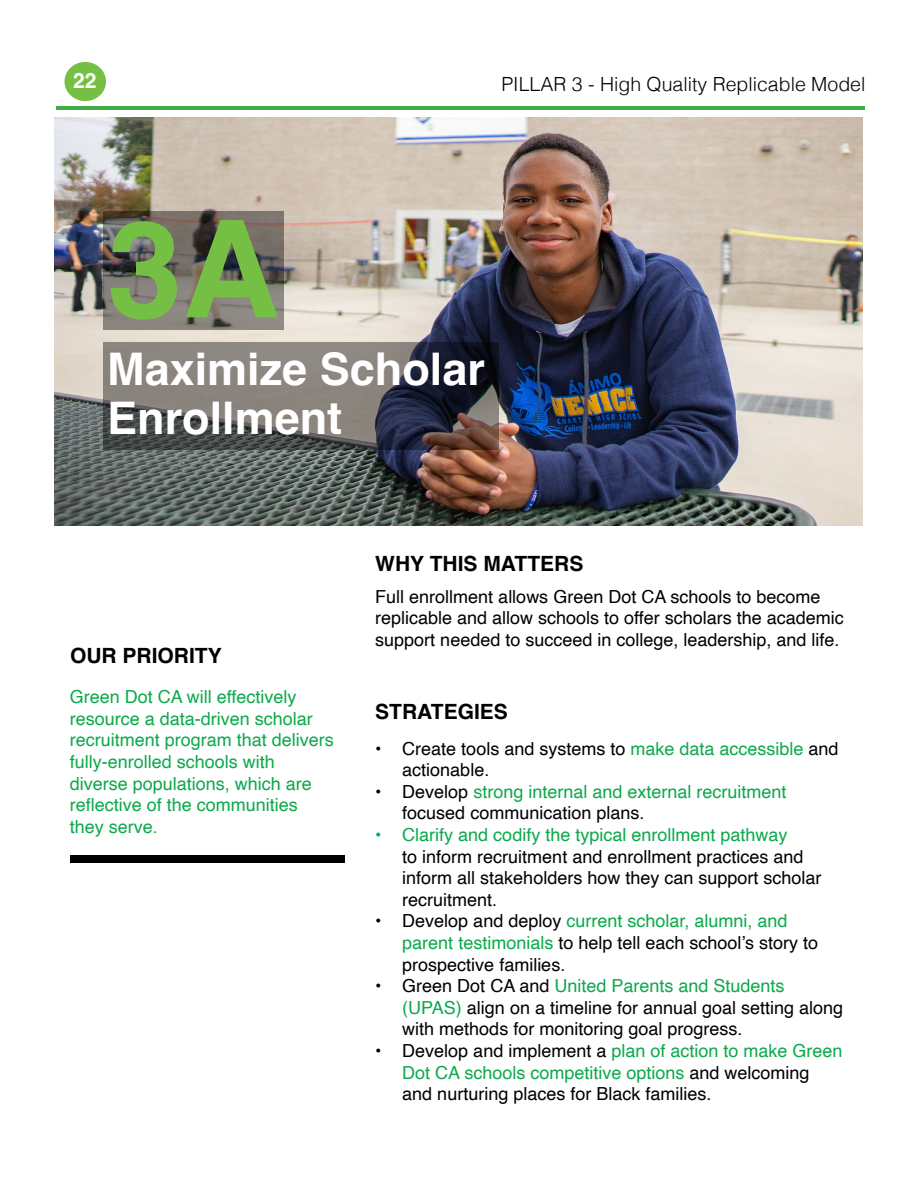
<style>
.page{position:relative;width:918px;height:1188px;background:#fff}
.page>*{position:absolute;margin:0;border:0;box-sizing:border-box;transform-origin:0 0}
.t1{font:700 135px "Helvetica";color:#75c044}
.t2{font:700 45px/49.5px "Helvetica";color:#fff}
.t3{font:700 21px "Helvetica";color:#000}
.t4{font:700 21px "Helvetica";color:#fff}
.t5{font:300 19.5px "Helvetica";color:#000}
.t6{font:18px/21.6px "Helvetica";color:#000}
.t7{font:18px/21.6px "Helvetica";color:#0ca94b}
.s1{color:#0ca94b}
.s2{color:#000}
</style>
<div class="page">
<hr style="left:56px;top:106px;width:809px;height:4px;background:#41ad49">
<img style="left:54px;top:118px;width:808px;height:408px">
<div style="left:70px;top:856px;width:274px;height:7px;background:#000"></div>
<div style="left:65px;top:62px;width:41px;height:39px;background:#75c044;border-radius:50%"></div>
<svg style="left:103px;top:342px;width:396px;height:108px;background:#646161"></svg>
<svg style="left:103px;top:212px;width:181px;height:118px;background:#6f6964"></svg>
<p class="t4" style="left:73px;top:68px;width:25px">22</p>
<p class="t5" style="left:501px;top:68px;width:366px">PILLAR 3 - High Quality Replicable Model</p>
<h1 class="t1" style="left:107px;top:187px;width:174px">3A</h1>
<h2 class="t2" style="left:107px;top:349px;width:379px">Maximize Scholar<br>Enrollment</h2>
<p class="t3" style="left:375px;top:551px;width:210px">WHY THIS MATTERS</p>
<p class="t3" style="left:70px;top:643px;width:153px">OUR PRIORITY</p>
<p class="t7" style="left:70px;top:687px;width:266px">Green Dot CA will effectively resource a data-driven scholar recruitment program that delivers fully-enrolled schools with diverse populations, which are reflective of the communities they serve.</p>
<p class="t6" style="left:375px;top:586px;width:470px">Full enrollment allows Green Dot CA schools to become replicable and allow schools to offer scholars the academic support needed to succeed in college, leadership, and life.</p>
<p class="t3" style="left:375px;top:699px;width:134px">STRATEGIES</p>
<p class="t6" style="left:402px;top:738px;width:438px;text-indent:-27px">• Create tools and systems to <span class="s1">make data accessible</span> and actionable.</p>
<p class="t7" style="left:402px;top:781px;width:386px;text-indent:-27px"><span class="s2">• Develop</span> strong internal and external recruitment <span class="s2">focused communication plans.</span></p>
<p class="t7" style="left:375px;top:825px;width:414px">• Clarify and codify the typical enrollment pathway</p>
<p class="t6" style="left:402px;top:846px;width:421px">to inform recruitment and enrollment practices and inform all stakeholders how they can support scholar recruitment.</p>
<p class="t6" style="left:402px;top:911px;width:417px;text-indent:-27px">• Develop and deploy <span class="s1">current scholar, alumni, and parent testimonials</span> to help tell each school’s story to prospective families.</p>
<p class="t6" style="left:402px;top:976px;width:442px;text-indent:-27px">• Green Dot CA and <span class="s1">United Parents and Students (UPAS)</span> align on a timeline for annual goal setting along with methods for monitoring goal progress.</p>
<p class="t6" style="left:402px;top:1041px;width:442px;text-indent:-27px">• Develop and implement a <span class="s1">plan of action to make Green<br>Dot CA schools competitive options</span> and welcoming and nurturing places for Black families.</p>
</div>
